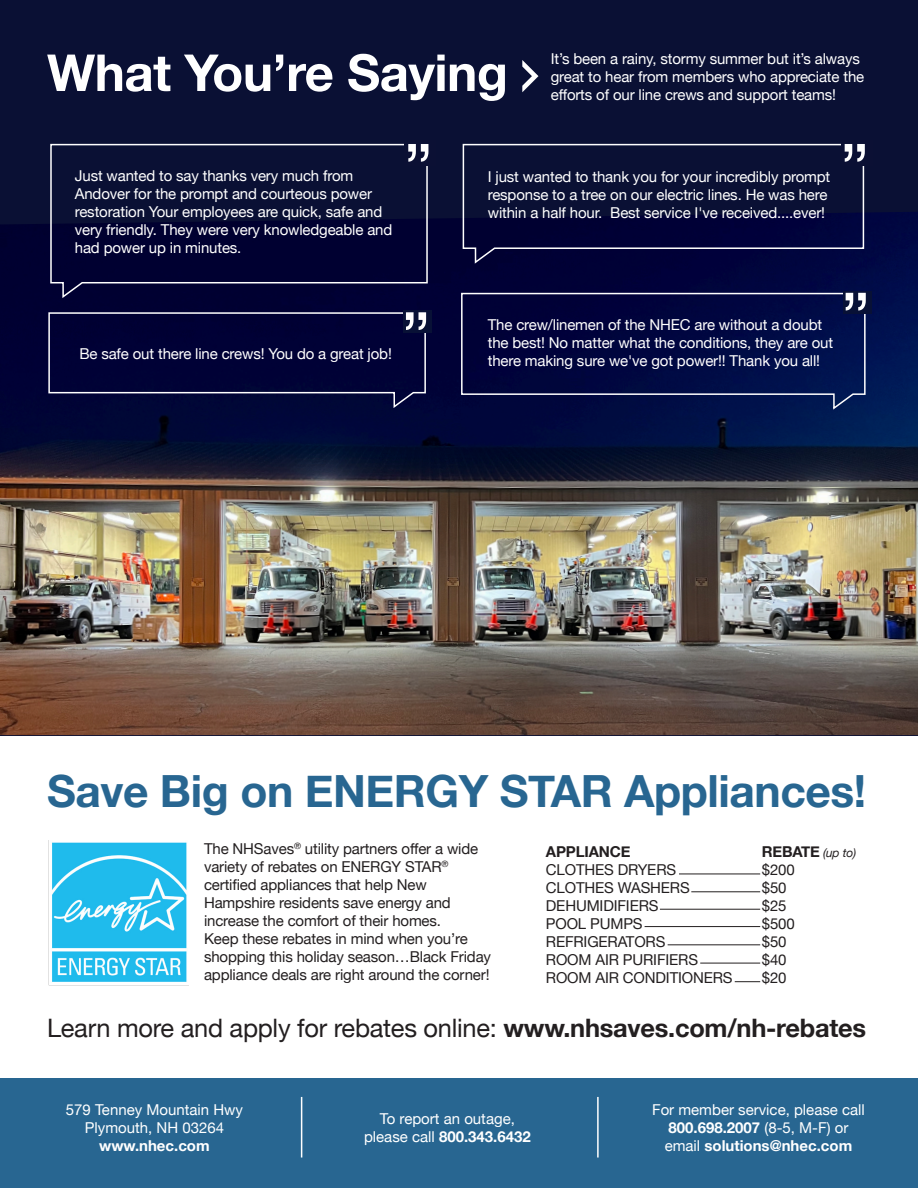
<style>
.page{position:relative;width:918px;height:1188px;background:#fff}
.page>*{position:absolute;margin:0;border:0;box-sizing:border-box;transform-origin:0 0}
.t1{font:700 51px "Helvetica Neue";letter-spacing:-.01em;color:#fff}
.t2{font:700 44.4px "Helvetica Neue";letter-spacing:-.01em;color:#286691}
.t3{font:25.35px "Helvetica Neue";letter-spacing:-.01em;color:#231f20}
.t4{font:15px/18px "Helvetica Neue";letter-spacing:-.01em;color:#fff}
.t5{font:15px/18px "Helvetica Neue";letter-spacing:-.01em;color:#231f20}
.t6{font:700 15px "Helvetica Neue";letter-spacing:-.01em;color:#231f20}
.t7{font:700 15px "Helvetica Neue";color:#fff}
.s1{font-weight:400;font-style:italic;font-size:12px}
.s2{font-weight:700}
</style>
<div class="page">
<div style="left:0;top:0;width:918px;height:735px;background:#0a1034"></div>
<img style="left:0;top:212px;width:918px;height:523px">
<div style="left:0;top:1079px;width:918px;height:109px;background:#286691"></div>
<hr style="left:301px;top:1097px;width:1px;height:61px;background:#fff">
<hr style="left:597px;top:1097px;width:2px;height:61px;background:#fff">
<img style="left:48px;top:841px;width:141px;height:145px">
<svg style="left:50px;top:143px;width:379px;height:157px"></svg>
<svg style="left:522px;top:60px;width:16px;height:32px"></svg>
<div style="left:405px;top:140px;width:31px;height:26px;background:#0b1034"></div>
<svg style="left:408px;top:144px;width:20px;height:18px"></svg>
<svg style="left:462px;top:143px;width:403px;height:122px"></svg>
<div style="left:841px;top:140px;width:31px;height:26px;background:#0b1034"></div>
<svg style="left:845px;top:144px;width:20px;height:18px"></svg>
<div style="left:403px;top:310px;width:29px;height:23px;background:#081136"></div>
<svg style="left:48px;top:312px;width:379px;height:98px"></svg>
<svg style="left:460px;top:292px;width:406px;height:119px"></svg>
<svg style="left:843px;top:291px;width:28px;height:22px"></svg>
<svg style="left:846px;top:293px;width:20px;height:18px"></svg>
<hr style="left:679px;top:874px;width:81px;height:1px;background:#231f20">
<hr style="left:660px;top:909px;width:100px;height:1px;background:#231f20">
<hr style="left:668px;top:944px;width:92px;height:1px;background:#231f20">
<hr style="left:645px;top:926px;width:115px;height:1px;background:#231f20">
<hr style="left:691px;top:891px;width:69px;height:1px;background:#231f20">
<hr style="left:700px;top:963px;width:60px;height:1px;background:#231f20">
<svg style="left:735px;top:981px;width:25px;height:1px"></svg>
<h1 class="t1" style="left:47px;top:33px;width:462px">What You’re Saying</h1>
<p class="t4" style="left:551px;top:51px;width:315px">It’s been a rainy, stormy summer but it’s always great to hear from members who appreciate the efforts of our line crews and support teams!</p>
<p class="t4" style="left:75px;top:167px;width:319px">Just wanted to say thanks very much from Andover for the prompt and courteous power restoration Your employees are quick, safe and very friendly. They were very knowledgeable and had power up in minutes.</p>
<p class="t4" style="left:488px;top:168px;width:344px">I just wanted to thank you for your incredibly prompt response to a tree on our electric lines. He was here within a half hour. Best service I've received....ever!</p>
<p class="t4" style="left:79px;top:345px;width:314px">Be safe out there line crews! You do a great job!</p>
<p class="t4" style="left:488px;top:316px;width:347px">The crew/linemen of the NHEC are without a doubt the best! No matter what the conditions, they are out there making sure we've got power!! Thank you all!</p>
<h2 class="t2" style="left:47px;top:757px;width:821px">Save Big on ENERGY STAR Appliances!</h2>
<p class="t5" style="left:204px;top:841px;width:289px">The NHSaves<sup>®</sup> utility partners offer a wide variety of rebates on ENERGY STAR<sup>® </sup>certified appliances that help New Hampshire residents save energy and increase the comfort of their homes.<br>Keep these rebates in mind when you’re shopping this holiday season…Black Friday appliance deals are right around the corner!</p>
<p class="t6" style="left:546px;top:840px;width:86px">APPLIANCE</p>
<p class="t6" style="left:762px;top:840px;width:96px">REBATE <span class="s1">(up to)</span></p>
<p class="t5" style="left:546px;top:861px;width:132px">CLOTHES DRYERS</p>
<p class="t5" style="left:762px;top:861px;width:34px">$200</p>
<p class="t5" style="left:546px;top:879px;width:145px">CLOTHES WASHERS</p>
<p class="t5" style="left:762px;top:879px;width:26px">$50</p>
<p class="t5" style="left:546px;top:897px;width:114px">DEHUMIDIFIERS</p>
<p class="t5" style="left:762px;top:897px;width:26px">$25</p>
<p class="t5" style="left:546px;top:915px;width:98px">POOL PUMPS</p>
<p class="t5" style="left:762px;top:915px;width:34px">$500</p>
<p class="t5" style="left:546px;top:933px;width:121px">REFRIGERATORS</p>
<p class="t5" style="left:762px;top:933px;width:26px">$50</p>
<p class="t5" style="left:546px;top:951px;width:154px">ROOM AIR PURIFIERS</p>
<p class="t5" style="left:762px;top:951px;width:26px">$40</p>
<p class="t5" style="left:546px;top:969px;width:188px">ROOM AIR CONDITIONERS</p>
<p class="t5" style="left:762px;top:969px;width:26px">$20</p>
<h3 class="t3" style="left:47px;top:1010px;width:821px">Learn more and apply for rebates online: <span class="s2">www.nhsaves.com/nh-rebates</span></h3>
<p class="t4" style="left:66px;top:1101px;width:179px;text-align:center">579 Tenney Mountain Hwy<br>Plymouth, NH 03264</p>
<p class="t7" style="left:99px;top:1133px;width:112px">www.nhec.com</p>
<p class="t4" style="left:364px;top:1110px;width:168px;text-align:center">To report an outage, please call <span class="s2">800.343.6432</span></p>
<p class="t4" style="left:652px;top:1101px;width:214px;text-align:center">For member service, please call<br><span class="s2">800.698.2007</span> (8-5, M-F) or email <span class="s2">solutions@nhec.com</span></p>
</div>
